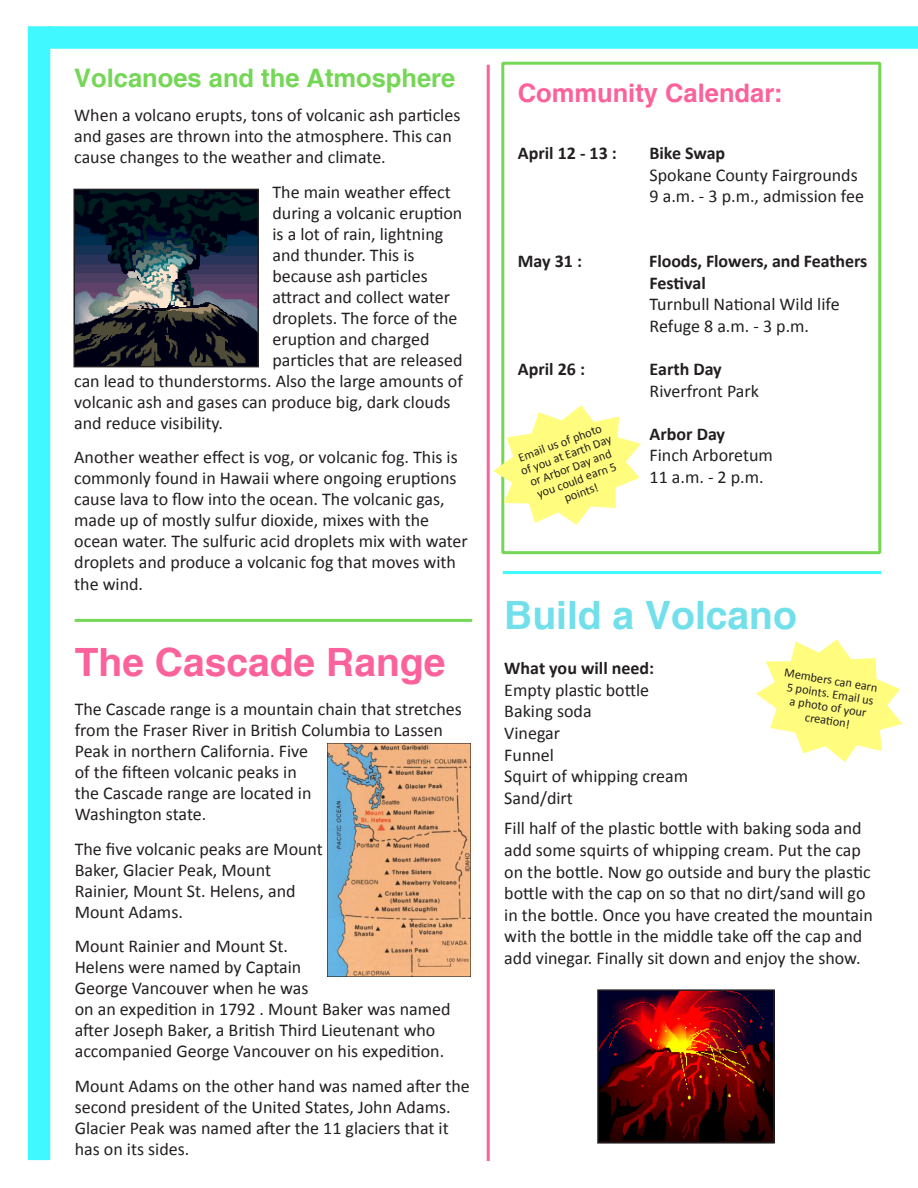
<style>
.page{position:relative;width:918px;height:1188px;background:#fff}
.page>*{position:absolute;margin:0;border:0;box-sizing:border-box;transform-origin:0 0}
.t1{font:700 39px "New Zurica";color:#fb629b}
.t2{font:700 39px "New Zurica";color:#72e0eb}
.t3{font:700 25.5px "New Zurica";color:#75d756}
.t4{font:700 25.5px "New Zurica";color:#fb629b}
.t5{font:18px/21px "Calibri";color:#231f20}
.t6{font:700 18px/21.6px "Calibri";color:#231f20}
.t7{font:12.45px/13.5px "Calibri";color:#231f20;text-align:center}
.t8{font:12.3px/13.5px "Calibri";color:#231f20;text-align:center}
</style>
<div class="page">
<div style="left:48px;top:26px;width:870px;height:23px;background:#40f8ff"></div>
<div style="left:28px;top:26px;width:22px;height:1134px;background:#40f8ff"></div>
<svg style="left:756px;top:639px;width:147px;height:123px"></svg>
<hr style="left:503px;top:571px;width:378px;height:3px;background:#40f8ff">
<hr style="left:487px;top:65px;width:3px;height:1096px;background:#fb629b">
<div style="left:501px;top:62px;width:380px;height:492px;border:3px solid #75d756"></div>
<img style="left:600px;top:992px;width:172px;height:149px">
<div style="left:597px;top:989px;width:178px;height:155px;border:2px solid #231f20"></div>
<img style="left:76px;top:192px;width:180px;height:172px">
<div style="left:73px;top:189px;width:186px;height:178px;border:2px solid #231f20"></div>
<hr style="left:75px;top:619px;width:397px;height:3px;background:#75d756">
<svg style="left:493px;top:405px;width:148px;height:120px"></svg>
<img style="left:327px;top:743px;width:144px;height:233px">
<p class="t3" style="left:74px;top:62px;width:383px">Volcanoes and the Atmosphere</p>
<p class="t5" style="left:74px;top:105px;width:388px">When a volcano erupts, tons of volcanic ash particles and gases are thrown into the atmosphere. This can cause changes to the weather and climate.</p>
<p class="t5" style="left:272px;top:181px;width:180px">The main weather effect</p>
<p class="t5" style="left:272px;top:202px;width:191px">during a volcanic eruption</p>
<p class="t5" style="left:272px;top:223px;width:172px">is a lot of rain, lightning</p>
<p class="t5" style="left:272px;top:244px;width:144px">and thunder. This is</p>
<p class="t5" style="left:272px;top:265px;width:157px">because ash particles</p>
<p class="t5" style="left:272px;top:286px;width:179px">attract and collect water</p>
<p class="t5" style="left:272px;top:307px;width:187px">droplets. The force of the</p>
<p class="t5" style="left:272px;top:328px;width:159px">eruption and charged</p>
<p class="t5" style="left:272px;top:349px;width:192px">particles that are released</p>
<p class="t5" style="left:74px;top:370px;width:390px">can lead to thunderstorms. Also the large amounts of</p>
<p class="t5" style="left:74px;top:391px;width:378px">volcanic ash and gases can produce big, dark clouds</p>
<p class="t5" style="left:74px;top:412px;width:150px">and reduce visibility.</p>
<p class="t5" style="left:74px;top:447px;width:395px">Another weather effect is vog, or volcanic fog. This is commonly found in Hawaii where ongoing eruptions cause lava to flow into the ocean. The volcanic gas, made up of mostly sulfur dioxide, mixes with the ocean water. The sulfuric acid droplets mix with water droplets and produce a volcanic fog that moves with the wind.</p>
<p class="t1" style="left:75px;top:638px;width:372px">The Cascade Range</p>
<p class="t5" style="left:75px;top:699px;width:389px">The Cascade range is a mountain chain that stretches from the Fraser River in British Columbia to Lassen Peak in northern California. Five<br>of the fifteen volcanic peaks in<br>the Cascade range are located in<br>Washington state.</p>
<p class="t5" style="left:75px;top:838px;width:250px">The five volcanic peaks are Mount<br>Baker, Glacier Peak, Mount<br>Rainier, Mount St. Helens, and<br>Mount Adams.</p>
<p class="t5" style="left:75px;top:936px;width:377px">Mount Rainier and Mount St.<br>Helens were named by Captain<br>George Vancouver when he was<br>on an expedition in 1792 . Mount Baker was named after Joseph Baker, a British Third Lieutenant who accompanied George Vancouver on his expedition.</p>
<p class="t5" style="left:75px;top:1075px;width:397px">Mount Adams on the other hand was named after the second president of the United States, John Adams.<br>Glacier Peak was named after the 11 glaciers that it has on its sides.</p>
<p class="t4" style="left:518px;top:77px;width:266px">Community Calendar:</p>
<p class="t6" style="left:518px;top:142px;width:101px">April 12 - 13 :</p>
<p class="t6" style="left:649px;top:142px;width:77px">Bike Swap</p>
<p class="t5" style="left:650px;top:164px;width:210px">Spokane County Fairgrounds</p>
<p class="t5" style="left:650px;top:186px;width:216px">9 a.m. - 3 p.m., admission fee</p>
<p class="t6" style="left:518px;top:250px;width:66px">May 31 :</p>
<p class="t6" style="left:649px;top:250px;width:220px">Floods, Flowers, and Feathers<br>Festival</p>
<p class="t5" style="left:650px;top:294px;width:192px">Turnbull National Wild life</p>
<p class="t5" style="left:650px;top:315px;width:161px">Refuge 8 a.m. - 3 p.m.</p>
<p class="t6" style="left:518px;top:358px;width:69px">April 26 :</p>
<p class="t6" style="left:650px;top:358px;width:74px">Earth Day</p>
<p class="t5" style="left:650px;top:380px;width:111px">Riverfront Park</p>
<p class="t6" style="left:650px;top:423px;width:77px">Arbor Day</p>
<p class="t5" style="left:650px;top:445px;width:125px">Finch Arboretum</p>
<p class="t5" style="left:650px;top:467px;width:116px">11 a.m. - 2 p.m.</p>
<p class="t7" style="left:514px;top:452px;width:97px;rotate:-20deg">Email us of photo of you at Earth Day or Arbor Day and you could earn 5 points!</p>
<p class="t2" style="left:504px;top:591px;width:294px">Build a Volcano</p>
<p class="t6" style="left:504px;top:657px;width:151px">What you will need:</p>
<p class="t5" style="left:504px;top:679px;width:146px">Empty plastic bottle</p>
<p class="t5" style="left:504px;top:701px;width:89px">Baking soda</p>
<p class="t5" style="left:504px;top:723px;width:57px">Vinegar</p>
<p class="t5" style="left:504px;top:744px;width:51px">Funnel</p>
<p class="t5" style="left:504px;top:766px;width:185px">Squirt of whipping cream</p>
<p class="t5" style="left:504px;top:787px;width:70px">Sand/dirt</p>
<p class="t5" style="left:504px;top:818px;width:370px;line-height:21.6px">Fill half of the plastic bottle with baking soda and add some squirts of whipping cream. Put the cap on the bottle. Now go outside and bury the plastic bottle with the cap on so that no dirt/sand will go in the bottle. Once you have created the mountain with the bottle in the middle take off the cap and add vinegar. Finally sit down and enjoy the show.</p>
<p class="t8" style="left:786px;top:666px;width:96px;rotate:9deg">Members can earn<br>5 points. Email us a photo of your creati on!</p>
</div>
